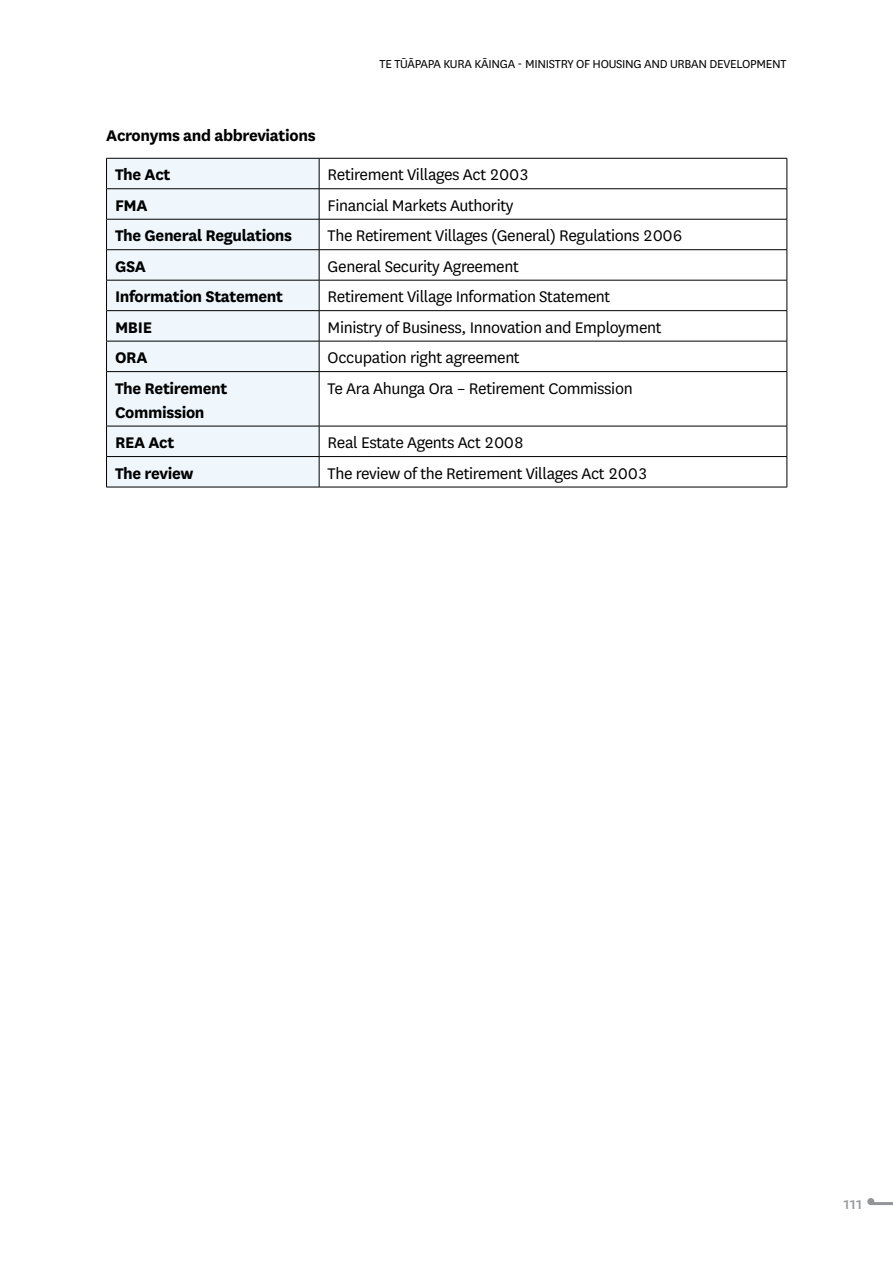
<style>
.page{position:relative;width:893px;height:1263px;background:#fff}
.page>*{position:absolute;margin:0;border:0;box-sizing:border-box;transform-origin:0 0}
.Table_Body{font:18px "National";letter-spacing:-.02em;color:#000}
.H4{font:700 18px/24px "National";letter-spacing:-.02em;color:#000}
.t1{font:18px "National";color:#939598}
.t2{font:13.5px "National";letter-spacing:-.02em;color:#000}
</style>
<div class="page">
<div style="left:107px;top:159px;width:212px;height:328px;background:#eff7fc"></div>
<hr style="left:106px;top:158px;width:213px;height:1px;background:#000">
<hr style="left:106px;top:158px;width:1px;height:31px;background:#000">
<hr style="left:319px;top:158px;width:468px;height:1px;background:#000">
<hr style="left:319px;top:158px;width:1px;height:31px;background:#000">
<hr style="left:787px;top:158px;width:1px;height:31px;background:#000">
<hr style="left:106px;top:188px;width:213px;height:1px;background:#000">
<hr style="left:106px;top:189px;width:1px;height:30px;background:#000">
<hr style="left:319px;top:188px;width:468px;height:1px;background:#000">
<hr style="left:319px;top:189px;width:1px;height:30px;background:#000">
<hr style="left:787px;top:189px;width:1px;height:30px;background:#000">
<hr style="left:106px;top:219px;width:213px;height:1px;background:#000">
<hr style="left:106px;top:219px;width:1px;height:30px;background:#000">
<hr style="left:319px;top:219px;width:468px;height:1px;background:#000">
<hr style="left:319px;top:219px;width:1px;height:30px;background:#000">
<hr style="left:787px;top:219px;width:1px;height:30px;background:#000">
<hr style="left:106px;top:249px;width:213px;height:1px;background:#000">
<hr style="left:106px;top:250px;width:1px;height:30px;background:#000">
<hr style="left:319px;top:249px;width:468px;height:1px;background:#000">
<hr style="left:319px;top:250px;width:1px;height:30px;background:#000">
<hr style="left:787px;top:250px;width:1px;height:30px;background:#000">
<hr style="left:106px;top:280px;width:213px;height:1px;background:#000">
<hr style="left:106px;top:280px;width:1px;height:30px;background:#000">
<hr style="left:319px;top:280px;width:468px;height:1px;background:#000">
<hr style="left:319px;top:280px;width:1px;height:30px;background:#000">
<hr style="left:787px;top:280px;width:1px;height:30px;background:#000">
<hr style="left:106px;top:310px;width:213px;height:1px;background:#000">
<hr style="left:106px;top:311px;width:1px;height:30px;background:#000">
<hr style="left:319px;top:310px;width:468px;height:1px;background:#000">
<hr style="left:319px;top:311px;width:1px;height:30px;background:#000">
<hr style="left:787px;top:311px;width:1px;height:30px;background:#000">
<hr style="left:106px;top:341px;width:213px;height:1px;background:#000">
<hr style="left:106px;top:341px;width:1px;height:30px;background:#000">
<hr style="left:319px;top:341px;width:468px;height:1px;background:#000">
<hr style="left:319px;top:341px;width:1px;height:30px;background:#000">
<hr style="left:787px;top:341px;width:1px;height:30px;background:#000">
<hr style="left:106px;top:371px;width:213px;height:1px;background:#000">
<hr style="left:106px;top:372px;width:1px;height:54px;background:#000">
<hr style="left:319px;top:371px;width:468px;height:1px;background:#000">
<hr style="left:319px;top:372px;width:1px;height:54px;background:#000">
<hr style="left:787px;top:372px;width:1px;height:54px;background:#000">
<hr style="left:106px;top:426px;width:213px;height:1px;background:#000">
<hr style="left:106px;top:426px;width:1px;height:30px;background:#000">
<hr style="left:319px;top:426px;width:468px;height:1px;background:#000">
<hr style="left:319px;top:426px;width:1px;height:30px;background:#000">
<hr style="left:787px;top:426px;width:1px;height:30px;background:#000">
<hr style="left:106px;top:456px;width:213px;height:1px;background:#000">
<hr style="left:106px;top:457px;width:1px;height:30px;background:#000">
<hr style="left:319px;top:456px;width:468px;height:1px;background:#000">
<hr style="left:319px;top:457px;width:1px;height:30px;background:#000">
<hr style="left:787px;top:457px;width:1px;height:30px;background:#000">
<hr style="left:106px;top:487px;width:213px;height:1px;background:#000">
<hr style="left:319px;top:487px;width:468px;height:1px;background:#000">
<div style="left:867px;top:1198px;width:7px;height:7px;background:#939598;border-radius:50%"></div>
<hr style="left:871px;top:1202px;width:22px;height:3px;background:#939598">
<p class="t2" style="left:380px;top:55px;width:409px">TE TŪĀPAPA KURA KĀINGA - MINISTRY OF HOUSING AND URBAN DEVELOPMENT</p>
<p class="H4" style="left:106px;top:122px;width:211px">Acronyms and abbreviations</p>
<p class="H4" style="left:115px;top:161px;width:57px">The Act</p>
<p class="Table_Body" style="left:328px;top:163px;width:203px">Retirement Villages Act 2003</p>
<p class="H4" style="left:115px;top:192px;width:34px">FMA</p>
<p class="Table_Body" style="left:328px;top:193px;width:187px">Financial Markets Authority</p>
<p class="H4" style="left:115px;top:222px;width:179px">The General Regulations</p>
<p class="Table_Body" style="left:328px;top:224px;width:357px">The Retirement Villages (General) Regulations 2006</p>
<p class="H4" style="left:115px;top:253px;width:32px">GSA</p>
<p class="Table_Body" style="left:328px;top:254px;width:193px">General Security Agreement</p>
<p class="H4" style="left:115px;top:283px;width:170px">Information Statement</p>
<p class="Table_Body" style="left:328px;top:285px;width:284px">Retirement Village Information Statement</p>
<p class="H4" style="left:115px;top:314px;width:39px">MBIE</p>
<p class="Table_Body" style="left:328px;top:315px;width:335px">Ministry of Business, Innovation and Employment</p>
<p class="H4" style="left:115px;top:344px;width:34px">ORA</p>
<p class="Table_Body" style="left:328px;top:346px;width:194px">Occupation right agreement</p>
<p class="H4" style="left:115px;top:375px;width:114px">The Retirement<br>Commission</p>
<p class="Table_Body" style="left:328px;top:376px;width:307px">Te Ara Ahunga Ora – Retirement Commission</p>
<p class="H4" style="left:115px;top:429px;width:61px">REA Act</p>
<p class="Table_Body" style="left:328px;top:431px;width:198px">Real Estate Agents Act 2008</p>
<p class="H4" style="left:115px;top:460px;width:80px">The review</p>
<p class="Table_Body" style="left:328px;top:461px;width:322px">The review of the Retirement Villages Act 2003</p>
<p class="t1" style="left:843px;top:1192px;width:21px">111</p>
</div>
